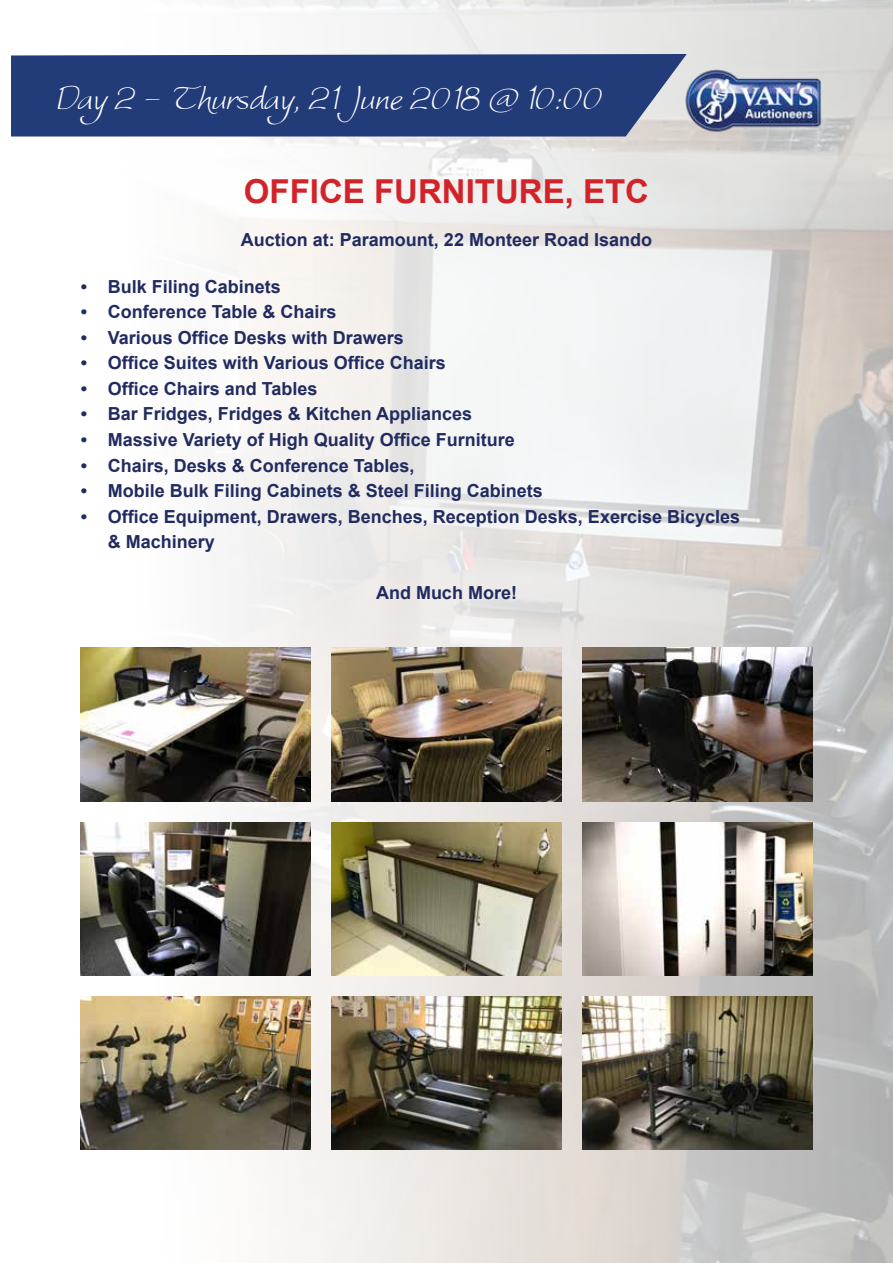
<style>
.page{position:relative;width:893px;height:1263px;background:#fff}
.page>*{position:absolute;margin:0;border:0;box-sizing:border-box;transform-origin:0 0}
.t1{font:italic 45px "Worstveld Sling Extra 2";color:#fff}
.t2{font:700 33px "Arial";color:#d2232a}
.t3{font:700 18px/25.5px "Arial";color:#212b60}
</style>
<div class="page">
<img style="left:80px;top:0;width:813px;height:1263px">
<img style="left:687px;top:64px;width:138px;height:73px">
<svg style="left:11px;top:54px;width:676px;height:83px;fill:#223c79"></svg>
<img style="left:81px;top:648px;width:229px;height:153px">
<img style="left:583px;top:648px;width:229px;height:153px">
<img style="left:332px;top:648px;width:229px;height:153px">
<img style="left:81px;top:822px;width:229px;height:153px">
<img style="left:583px;top:822px;width:229px;height:153px">
<img style="left:332px;top:822px;width:229px;height:153px">
<img style="left:81px;top:997px;width:229px;height:153px">
<img style="left:583px;top:997px;width:229px;height:153px">
<img style="left:332px;top:997px;width:229px;height:153px">
<h1 class="t1" style="left:54px;top:76px;width:550px">Day 2 - Thursday, 21 June 2018 @ 10:00</h1>
<h2 class="t2" style="left:244px;top:169px;width:407px">OFFICE FURNITURE, ETC</h2>
<p class="t3" style="left:241px;top:227px;width:413px">Auction at: Paramount, 22 Monteer Road Isando</p>
<p class="t3" style="left:81px;top:274px;width:202px">• Bulk Filing Cabinets</p>
<p class="t3" style="left:81px;top:300px;width:257px">• Conference Table &amp; Chairs</p>
<p class="t3" style="left:81px;top:325px;width:325px">• Various Office Desks with Drawers</p>
<p class="t3" style="left:81px;top:351px;width:367px">• Office Suites with Various Office Chairs</p>
<p class="t3" style="left:81px;top:376px;width:238px">• Office Chairs and Tables</p>
<p class="t3" style="left:81px;top:402px;width:393px">• Bar Fridges, Fridges &amp; Kitchen Appliances</p>
<p class="t3" style="left:81px;top:427px;width:436px">• Massive Variety of High Quality Office Furniture</p>
<p class="t3" style="left:81px;top:453px;width:335px">• Chairs, Desks &amp; Conference Tables,</p>
<p class="t3" style="left:81px;top:478px;width:464px">• Mobile Bulk Filing Cabinets &amp; Steel Filing Cabinets</p>
<p class="t3" style="left:108px;top:504px;width:634px;text-indent:-27px">• Office Equipment, Drawers, Benches, Reception Desks, Exercise Bicycles &amp; Machinery</p>
<p class="t3" style="left:376px;top:580px;width:142px">And Much More!</p>
</div>
